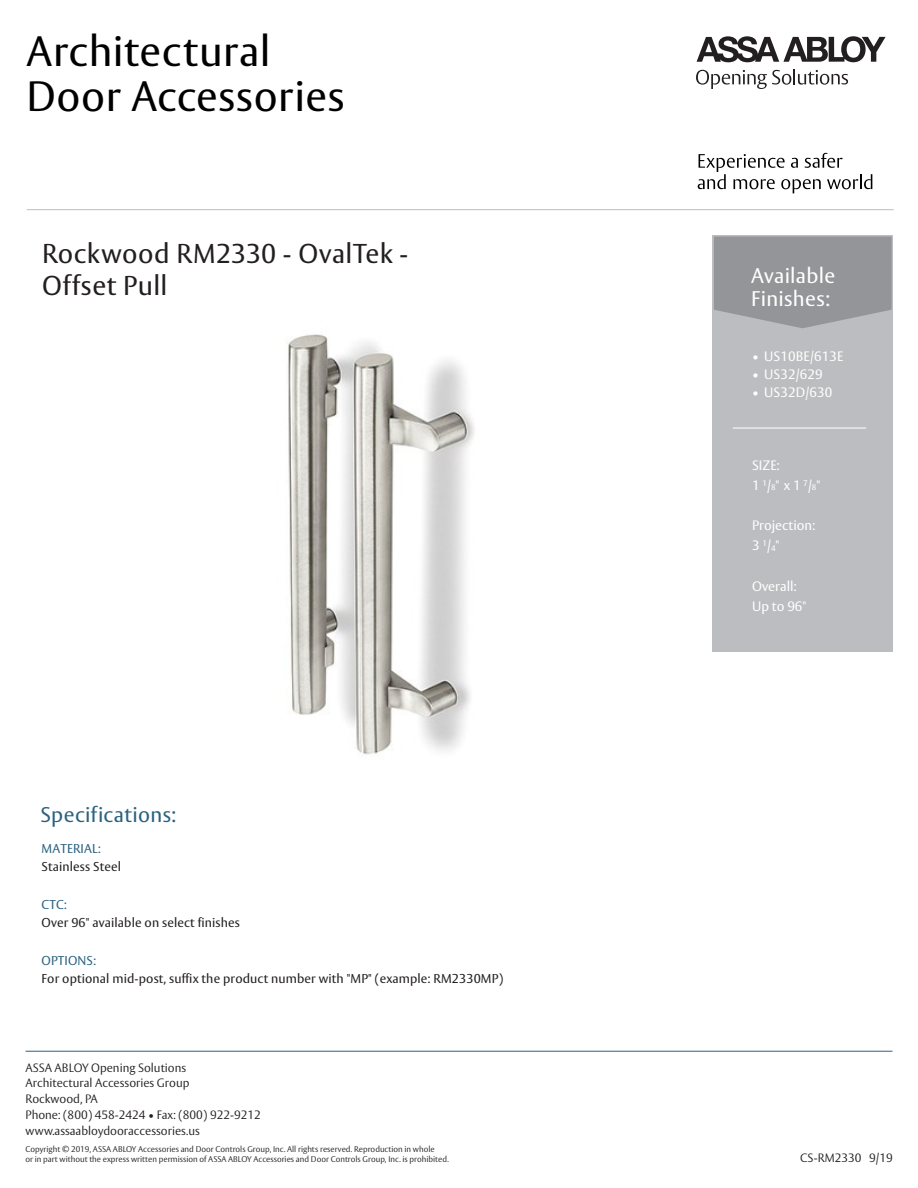
<style>
.page{position:relative;width:918px;height:1188px;background:#fff}
.page>*{position:absolute;margin:0;border:0;box-sizing:border-box;transform-origin:0 0}
.t1{font:42px/45.8px "ASSA Vesta";letter-spacing:.015em;color:#000}
.t2{font:27px "ASSA Vesta";letter-spacing:.02em;color:#231f20}
.t3{font:21px/22.5px "ASSA Vesta";letter-spacing:.015em;color:#fff}
.t4{font:21px "ASSA Vesta";letter-spacing:.015em;color:#2b627f}
.t5{font:13.5px "ASSA Vesta";color:#fff}
.t6{font:12.75px "ASSA Vesta";letter-spacing:.01em;color:#231f20}
.t7{font:12.75px "ASSA Vesta";letter-spacing:.01em;color:#2b627f}
.t8{font:300 12px "ASSA Vesta";color:#231f20}
.t9{font:300 8.25px/9.8px "ASSA Vesta";color:#231f20}
.s1{font-size:8.1px}
</style>
<div class="page">
<div style="left:713px;top:235px;width:180px;height:417px;background:#bcbdc0"></div>
<svg style="left:714px;top:237px;width:178px;height:91px;background:#97989b"></svg>
<hr style="left:26px;top:1051px;width:866px;height:1px;background:#2b627f">
<hr style="left:733px;top:428px;width:133px;height:1px;background:#fff">
<hr style="left:27px;top:209px;width:867px;height:1px;background:#bcbdc0">
<img style="left:288px;top:334px;width:187px;height:421px">
<svg style="left:697px;top:36px;width:189px;height:26px"></svg>
<svg style="left:696px;top:69px;width:152px;height:20px"></svg>
<svg style="left:698px;top:153px;width:174px;height:40px"></svg>
<p class="t1" style="left:27px;top:30px;width:319px">Architectural<br>Door Accessories</p>
<p class="t2" style="left:42px;top:237px;width:368px">Rockwood RM2330 - OvalTek -</p>
<p class="t2" style="left:42px;top:270px;width:127px">Offset Pull</p>
<p class="t4" style="left:41px;top:802px;width:137px">Specifications:</p>
<p class="t7" style="left:42px;top:841px;width:61px">MATERIAL:</p>
<p class="t6" style="left:42px;top:859px;width:81px">Stainless Steel</p>
<p class="t7" style="left:42px;top:897px;width:27px">CTC:</p>
<p class="t6" style="left:42px;top:915px;width:200px">Over 96" available on select finishes</p>
<p class="t7" style="left:42px;top:953px;width:56px">OPTIONS:</p>
<p class="t6" style="left:42px;top:971px;width:463px">For optional mid-post, suffix the product number with "MP" (example: RM2330MP)</p>
<p class="t8" style="left:26px;top:1060px;width:162px">ASSA ABLOY Opening Solutions</p>
<p class="t8" style="left:26px;top:1076px;width:166px">Architectural Accessories Group</p>
<p class="t8" style="left:26px;top:1092px;width:74px">Rockwood, PA</p>
<p class="t8" style="left:26px;top:1107px;width:237px">Phone: (800) 458-2424 • Fax: (800) 922-9212</p>
<p class="t8" style="left:26px;top:1123px;width:176px">www.assaabloydooraccessories.us</p>
<p class="t9" style="left:26px;top:1144px;width:425px">Copyright © 2019, ASSA ABLOY Accessories and Door Controls Group, Inc. All rights reserved. Reproduction in whole<br>or in part without the express written permission of ASSA ABLOY Accessories and Door Controls Group, Inc. is prohibited.</p>
<p class="t3" style="left:751px;top:265px;width:86px">Available<br>Finishes:</p>
<p class="t5" style="left:752px;top:348px;width:93px">• US10BE/613E</p>
<p class="t5" style="left:752px;top:366px;width:72px">• US32/629</p>
<p class="t5" style="left:752px;top:384px;width:82px">• US32D/630</p>
<p class="t5" style="left:752px;top:457px;width:29px">SIZE:</p>
<p class="t5" style="left:752px;top:477px;width:70px">1 <sup>1</sup>/<span class="s1">8</span>" x 1 <sup>7</sup>/<span class="s1">8</span>"</p>
<p class="t5" style="left:752px;top:517px;width:65px">Projection:</p>
<p class="t5" style="left:752px;top:538px;width:29px">3 <sup>1</sup>/<span class="s1">4</span>"</p>
<p class="t5" style="left:752px;top:578px;width:46px">Overall:</p>
<p class="t5" style="left:752px;top:598px;width:56px">Up to 96"</p>
<p class="t8" style="left:800px;top:1151px;width:94px">CS-RM2330 9/19</p>
</div>
